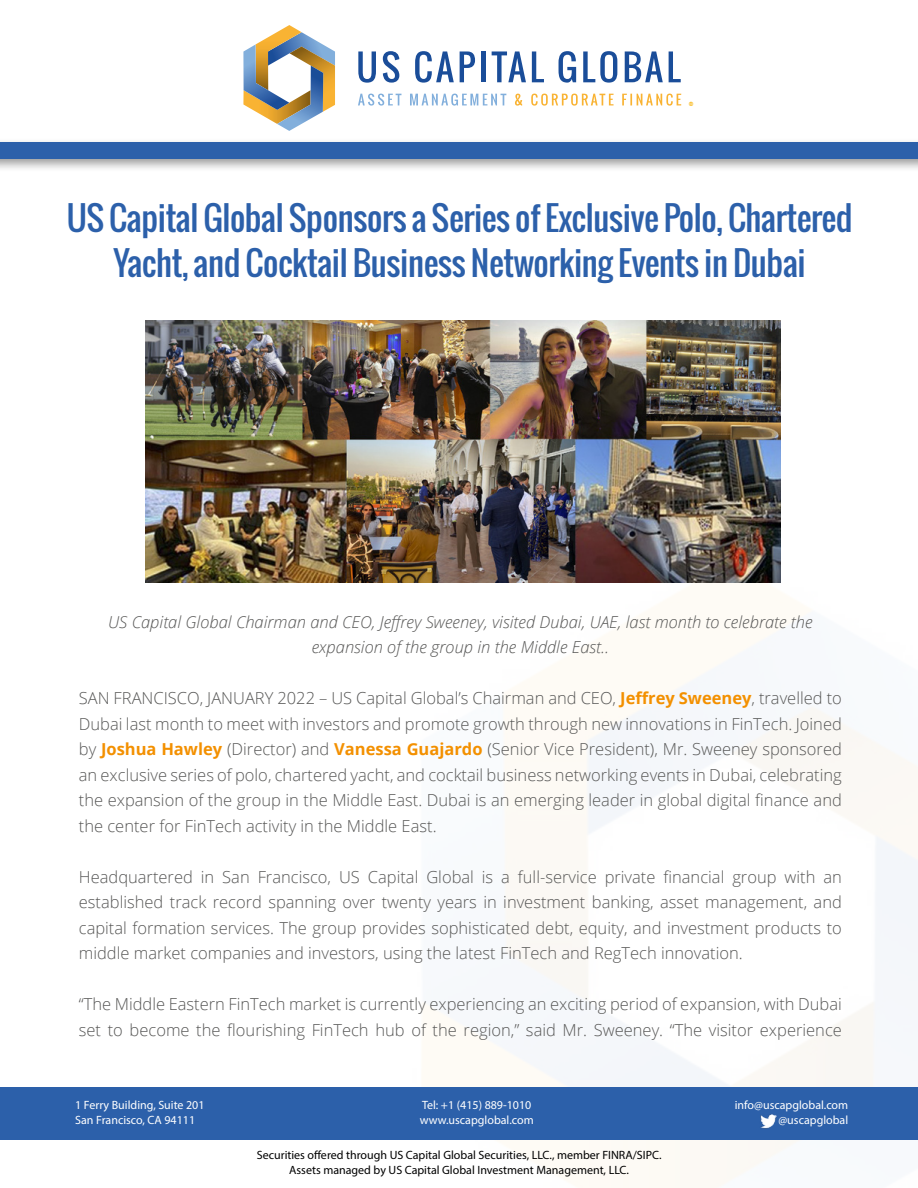
<style>
.page{position:relative;width:918px;height:1188px;background:#fff}
.page>*{position:absolute;margin:0;border:0;box-sizing:border-box;transform-origin:0 0}
.t1{font:33px/45px "Oswald";letter-spacing:-.01em;color:#2c60aa;text-align:center}
.t2{font:300 16.5px/25.5px "Open Sans";color:#575756;text-align:justify}
.t3{font:italic 300 16.5px/25.5px "Open Sans";color:#575756;text-align:center}
.t4{font:12px/15.6px "Myriad Pro";color:#000;text-align:center}
.t5{font:12px/15px "Myriad Pro";color:#fff}
.t6{font:700 6px "Oswald";color:#f9b818}
.s1{font-weight:700;color:#f39000}
</style>
<div class="page">
<img style="left:315px;top:541px;width:603px;height:647px">
<div style="left:0;top:138px;width:918px;height:34px;background:#000;opacity:.4"></div>
<div style="left:0;top:143px;width:918px;height:16px;background:#2c60aa"></div>
<svg style="left:243px;top:25px;width:92px;height:106px"></svg>
<svg style="left:358px;top:51px;width:18px;height:32px"></svg>
<svg style="left:383px;top:51px;width:16px;height:32px"></svg>
<svg style="left:415px;top:51px;width:39px;height:32px"></svg>
<svg style="left:460px;top:51px;width:15px;height:31px"></svg>
<div style="left:481px;top:51px;width:5px;height:31px;background:#1a4d99"></div>
<svg style="left:492px;top:51px;width:34px;height:31px"></svg>
<svg style="left:532px;top:51px;width:12px;height:31px"></svg>
<svg style="left:559px;top:51px;width:17px;height:32px"></svg>
<svg style="left:583px;top:51px;width:34px;height:32px"></svg>
<svg style="left:625px;top:51px;width:38px;height:31px"></svg>
<svg style="left:669px;top:51px;width:12px;height:31px"></svg>
<svg style="left:358px;top:94px;width:44px;height:12px"></svg>
<svg style="left:410px;top:94px;width:96px;height:12px"></svg>
<svg style="left:515px;top:94px;width:7px;height:12px"></svg>
<svg style="left:531px;top:94px;width:83px;height:12px"></svg>
<svg style="left:622px;top:94px;width:59px;height:12px"></svg>
<div style="left:0;top:1087px;width:918px;height:52px;background:#2c60aa"></div>
<img style="left:760px;top:1114px;width:17px;height:15px">
<img style="left:145px;top:320px;width:635px;height:263px">
<p class="t6" style="left:689px;top:99px;width:6px">®</p>
<h1 class="t1" style="left:67px;top:195px;width:787px">US Capital Global Sponsors a Series of Exclusive Polo, Chartered<br>Yacht, and Cocktail Business Networking Events in Dubai</h1>
<p class="t3" style="left:108px;top:609px;width:706px">US Capital Global Chairman and CEO, Jeffrey Sweeney, visited Dubai, UAE, last month to celebrate the expansion of the group in the Middle East..</p>
<p class="t2" style="left:79px;top:685px;width:765px">SAN FRANCISCO, JANUARY 2022 – US Capital Global’s Chairman and CEO, <span class="s1">Jeffrey Sweeney</span>, travelled to Dubai last month to meet with investors and promote growth through new innovations in FinTech. Joined by <span class="s1">Joshua Hawley</span> (Director) and <span class="s1">Vanessa Guajardo</span> (Senior Vice President), Mr. Sweeney sponsored an exclusive series of polo, chartered yacht, and cocktail business networking events in Dubai, celebrating the expansion of the group in the Middle East. Dubai is an emerging leader in global digital finance and the center for FinTech activity in the Middle East.</p>
<p class="t2" style="left:79px;top:864px;width:765px">Headquartered in San Francisco, US Capital Global is a full-service private financial group with an established track record spanning over twenty years in investment banking, asset management, and capital formation services. The group provides sophisticated debt, equity, and investment products to middle market companies and investors, using the latest FinTech and RegTech innovation.</p>
<p class="t2" style="left:79px;top:991px;width:765px">“The Middle Eastern FinTech market is currently experiencing an exciting period of expansion, with Dubai set to become the flourishing FinTech hub of the region,” said Mr. Sweeney. “The visitor experience</p>
<p class="t5" style="left:75px;top:1097px;width:131px">1 Ferry Building, Suite 201<br>San Francisco, CA 94111</p>
<p class="t5" style="left:420px;top:1097px;width:115px">Tel: +1 (415) 889-1010 www.uscapglobal.com</p>
<p class="t5" style="left:735px;top:1097px;width:115px;text-align:right">info@uscapglobal.com @uscapglobal</p>
<p class="t4" style="left:257px;top:1147px;width:406px">Securities offered through US Capital Global Securities, LLC., member FINRA/SIPC.<br>Assets managed by US Capital Global Investment Management, LLC.</p>
</div>
